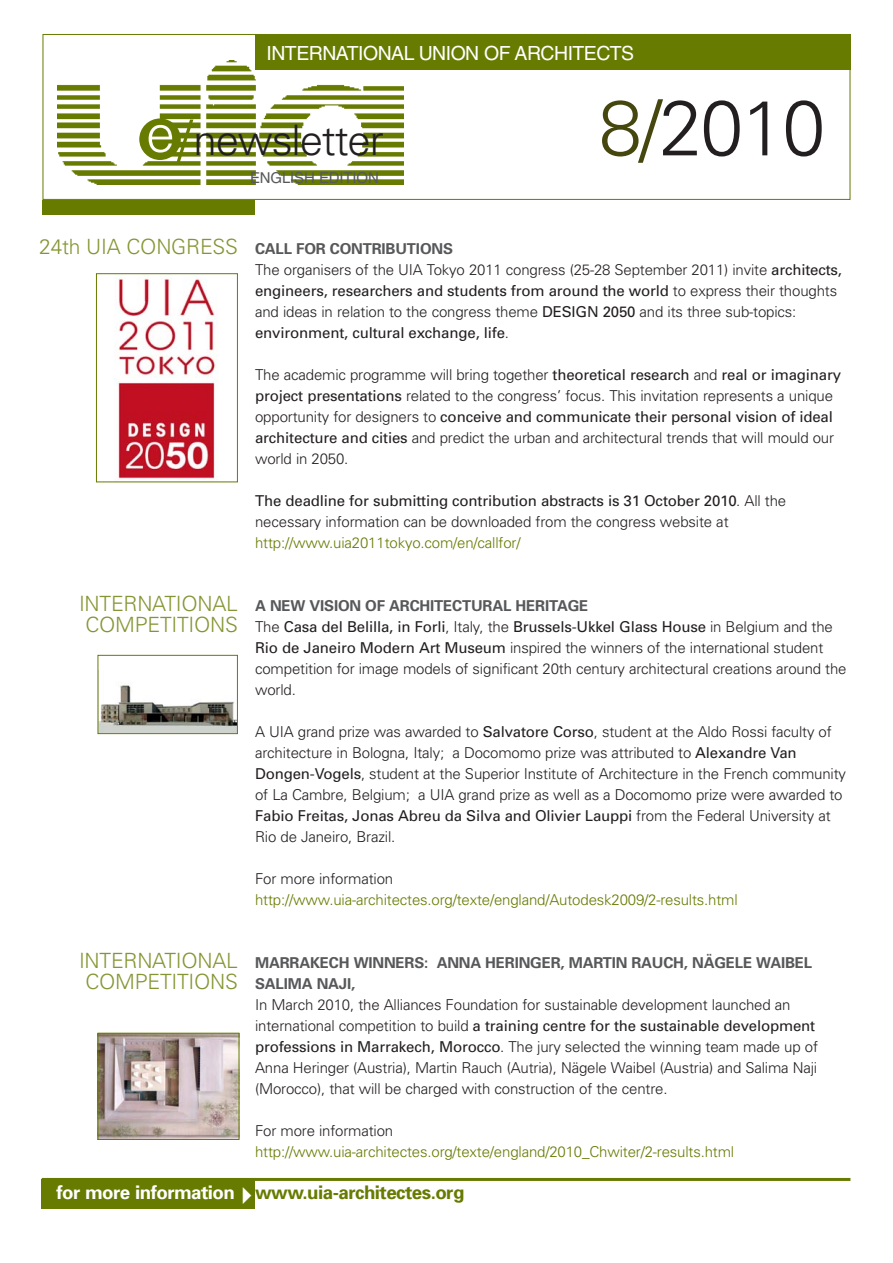
<style>
.page{position:relative;width:893px;height:1263px;background:#fff}
.page>*{position:absolute;margin:0;border:0;box-sizing:border-box;transform-origin:0 0}
.t1{font:300 77.7px "Univers";color:#231f20}
.t2{font:300 52.05px "Univers";color:#fff}
.t3{font:300 42px "Univers";letter-spacing:-.03em;color:#231f20}
.t4{font:300 21px/21px "Univers";letter-spacing:-.01em;color:#859533;text-align:center}
.t5{font:19.5px "Helvetica";letter-spacing:-.03em;color:#fff}
.t6{font:700 18.75px "Univers";letter-spacing:-.03em;color:#667b00}
.t7{font:300 15px/21px "Univers";letter-spacing:-.01em;color:#231f20}
.t8{font:300 15px "Univers";letter-spacing:-.01em;color:#667b00}
.t9{font:700 15px/21px "Univers";letter-spacing:-.01em;color:#57585a}
.t10{font:15px "Helvetica";letter-spacing:-.01em;color:#57585a}
.s1{color:#667b00}
.s2{color:#46460f}
.s3{font-weight:700;color:#57585a}
.s4{font-weight:400}
.s5{color:#fff}
</style>
<div class="page">
<img style="left:58px;top:61px;width:345px;height:124px">
<div style="left:43px;top:200px;width:212px;height:14px;background:#667b00"></div>
<div style="left:255px;top:34px;width:595px;height:36px;background:#667b00"></div>
<div style="left:139px;top:118px;width:42px;height:42px;background:#667b00;border-radius:21px"></div>
<div style="left:42px;top:1179px;width:213px;height:30px;background:#667b00"></div>
<hr style="left:42px;top:1178px;width:808px;height:3px;background:#667b00">
<img style="left:117px;top:277px;width:100px;height:203px">
<div style="left:96px;top:273px;width:142px;height:209px;border:1px solid #667b00"></div>
<img style="left:100px;top:685px;width:136px;height:47px">
<div style="left:98px;top:655px;width:140px;height:79px;border:1px solid #667b00"></div>
<img style="left:100px;top:1035px;width:137px;height:103px">
<div style="left:98px;top:1033px;width:141px;height:107px;border:1px solid #667b00"></div>
<h3 class="t5" style="left:267px;top:46px;width:369px">INTERNATIONAL UNION OF ARCHITECTS</h3>
<h2 class="t2" style="left:146px;top:114px;width:48px">e<span class="s1">/</span></h2>
<h3 class="t3" style="left:194px;top:124px;width:192px">newsletter</h3>
<p class="t10" style="left:250px;top:172px;width:130px">ENGLISH EDITION</p>
<h1 class="t1" style="left:599px;top:99px;width:228px"><span class="s2">8/</span>2010</h1>
<h3 class="t4" style="left:39px;top:238px;width:200px">24th UIA CONGRESS</h3>
<p class="t7" style="left:255px;top:240px;width:588px"><span class="s3">CALL FOR CONTRIBUTIONS<br></span>The organisers of the UIA Tokyo 2011 congress (25-28 September 2011) invite <span class="s4">architects, engineers, researchers and students from around the world</span> to express their thoughts and ideas in relation to the congress theme <span class="s4">DESIGN 2050</span> and its three sub-topics: <span class="s4">environment, cultural exchange, life</span>.</p>
<p class="t7" style="left:255px;top:366px;width:587px">The academic programme will bring together <span class="s4">theoretical research</span> and <span class="s4">real or imaginary project presentations</span> related to the congress’ focus. This invitation represents a unique opportunity for designers to <span class="s4">conceive and communicate their personal vision of ideal architecture and cities</span> and predict the urban and architectural trends that will mould our world in 2050.</p>
<p class="t7" style="left:255px;top:492px;width:533px"><span class="s4">The deadline for submitting contribution abstracts is 31 October 2010</span>. All the necessary information can be downloaded from the congress website at</p>
<p class="t8" style="left:255px;top:537px;width:267px">http://www.uia2011tokyo.com/en/callfor/</p>
<h3 class="t4" style="left:79px;top:595px;width:160px">INTERNATIONAL<br>COMPETITIONS</h3>
<p class="t7" style="left:255px;top:597px;width:593px"><span class="s3">A NEW VISION OF ARCHITECTURAL HERITAGE<br></span>The <span class="s4">Casa del Belilla, in Forli</span>, Italy, the <span class="s4">Brussels-Ukkel Glass House</span> in Belgium and the <span class="s4">Rio de Janeiro Modern Art Museum</span> inspired the winners of the international student competition for image models of significant 20th century architectural creations around the world.</p>
<p class="t7" style="left:255px;top:723px;width:592px">A UIA grand prize was awarded to <span class="s4">Salvatore Corso</span>, student at the Aldo Rossi faculty of architecture in Bologna, Italy; a Docomomo prize was attributed to <span class="s4">Alexandre Van Dongen-Vogels</span>, student at the Superior Institute of Architecture in the French community of La Cambre, Belgium; a UIA grand prize as well as a Docomomo prize were awarded to <span class="s4">Fabio Freitas, Jonas Abreu da Silva and Olivier Lauppi</span> from the Federal University at Rio de Janeiro, Brazil.</p>
<p class="t7" style="left:255px;top:870px;width:140px">For more information</p>
<p class="t8" style="left:255px;top:894px;width:484px">http://www.uia-architectes.org/texte/england/Autodesk2009/2-results.html</p>
<h3 class="t4" style="left:79px;top:952px;width:160px">INTERNATIONAL<br>COMPETITIONS</h3>
<p class="t9" style="left:255px;top:954px;width:559px">MARRAKECH WINNERS: ANNA HERINGER, MARTIN RAUCH, NÄGELE WAIBEL<br>SALIMA NAJI,</p>
<p class="t7" style="left:255px;top:996px;width:564px">In March 2010, the Alliances Foundation for sustainable development launched an international competition to build <span class="s4">a training centre for the sustainable development professions in Marrakech, Morocco</span>. The jury selected the winning team made up of Anna Heringer (Austria), Martin Rauch (Autria), Nägele Waibel (Austria) and Salima Naji (Morocco), that will be charged with construction of the centre.</p>
<p class="t7" style="left:255px;top:1122px;width:140px">For more information</p>
<p class="t8" style="left:255px;top:1146px;width:481px">http://www.uia-architectes.org/texte/england/2010_Chwiter/2-results.html</p>
<p class="t6" style="left:56px;top:1186px;width:410px"><span class="s5">for more information</span> www.uia-architectes.org</p>
</div>
